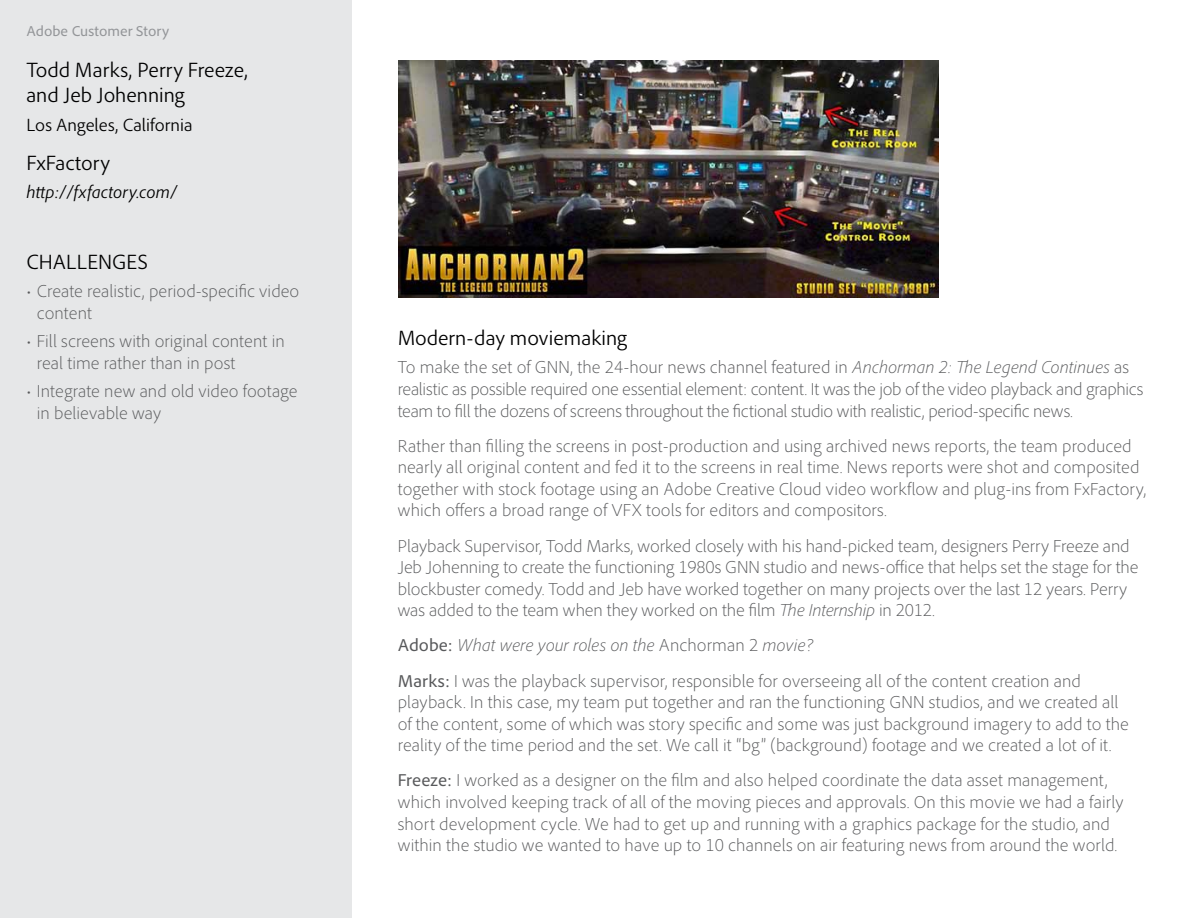
<style>
.page{position:relative;width:1188px;height:918px;background:#fff}
.page>*{position:absolute;margin:0;border:0;box-sizing:border-box;transform-origin:0 0}
.t1{font:300 21px/25.2px "Adobe Clean";color:#000}
.t2{font:300 18px/21.6px "Adobe Clean";color:#58595b}
.t3{font:300 18px "Adobe Clean";color:#000}
.t4{font:italic 300 18px "Adobe Clean";color:#000}
.t5{font:15px "Adobe Clean";color:#939598}
.s1{font-style:italic}
.s2{font-weight:400}
</style>
<div class="page">
<div style="left:0;top:0;width:352px;height:918px;background:#e6e7e8"></div>
<img style="left:398px;top:61px;width:541px;height:236px">
<p class="t5" style="left:26px;top:22px;width:144px">Adobe Customer Story</p>
<p class="t1" style="left:26px;top:57px;width:223px">Todd Marks, Perry Freeze, and Jeb Johenning</p>
<p class="t3" style="left:26px;top:113px;width:168px">Los Angeles, California</p>
<p class="t1" style="left:26px;top:149px;width:85px">FxFactory</p>
<p class="t4" style="left:26px;top:180px;width:152px">http://fxfactory.com/</p>
<p class="t1" style="left:26px;top:249px;width:123px">CHALLENGES</p>
<p class="t2" style="left:37px;top:281px;width:264px;text-indent:-10px">• Create realistic, period-specific video content</p>
<p class="t2" style="left:37px;top:330px;width:250px;text-indent:-10px">• Fill screens with original content in real time rather than in post</p>
<p class="t2" style="left:37px;top:380px;width:262px;text-indent:-10px">• Integrate new and old video footage in believable way</p>
<p class="t1" style="left:398px;top:325px;width:231px">Modern-day moviemaking</p>
<p class="t2" style="left:398px;top:356px;width:747px">To make the set of GNN, the 24-hour news channel featured in <span class="s1">Anchorman 2: The Legend Continues</span> as realistic as possible required one essential element: content. It was the job of the video playback and graphics team to fill the dozens of screens throughout the fictional studio with realistic, period-specific news.</p>
<p class="t2" style="left:398px;top:435px;width:750px">Rather than filling the screens in post-production and using archived news reports, the team produced nearly all original content and fed it to the screens in real time. News reports were shot and composited together with stock footage using an Adobe Creative Cloud video workflow and plug-ins from FxFactory, which offers a broad range of VFX tools for editors and compositors.</p>
<p class="t2" style="left:398px;top:535px;width:742px">Playback Supervisor, Todd Marks, worked closely with his hand-picked team, designers Perry Freeze and Jeb Johenning to create the functioning 1980s GNN studio and news-office that helps set the stage for the blockbuster comedy. Todd and Jeb have worked together on many projects over the last 12 years. Perry was added to the team when they worked on the film <span class="s1">The Internship</span> in 2012.</p>
<p class="t2" style="left:398px;top:628px;width:685px;line-height:35.1px"><span class="s2">Adobe:</span> <span class="s1">What were your roles on the</span> Anchorman 2 <span class="s1">movie?<br></span><span class="s2">Marks:</span> I was the playback supervisor, responsible for overseeing all of the content creation and</p>
<p class="t2" style="left:398px;top:691px;width:733px">playback. In this case, my team put together and ran the functioning GNN studios, and we created all of the content, some of which was story specific and some was just background imagery to add to the reality of the time period and the set. We call it “bg” (background) footage and we created a lot of it.</p>
<p class="t2" style="left:398px;top:770px;width:727px"><span class="s2">Freeze:</span> I worked as a designer on the film and also helped coordinate the data asset management, which involved keeping track of all of the moving pieces and approvals. On this movie we had a fairly short development cycle. We had to get up and running with a graphics package for the studio, and within the studio we wanted to have up to 10 channels on air featuring news from around the world.</p>
</div>
